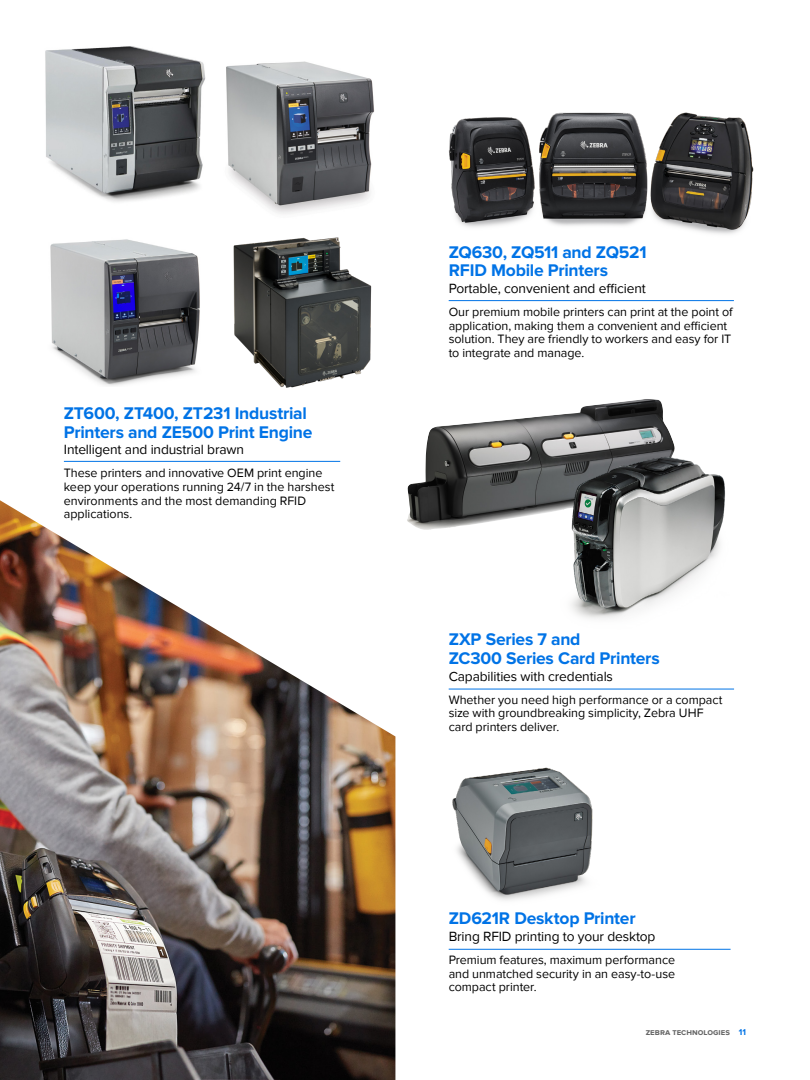
<style>
.page{position:relative;width:810px;height:1080px;background:#fff}
.page>*{position:absolute;margin:0;border:0;box-sizing:border-box;transform-origin:0 0}
.t1{font:700 17.5px/18.8px "Proxima Nova";letter-spacing:-.01em;color:#0073e6}
.t2{font:13.75px "Proxima Nova";letter-spacing:-.01em;color:#000}
.t3{font:12.5px/13.8px "Proxima Nova";letter-spacing:-.005em;color:#000}
.t4{font:700 8.75px "Proxima Nova";color:#666}
.s1{color:#0073e6}
</style>
<div class="page">
<img style="left:449px;top:112px;width:305px;height:122px">
<img style="left:45px;top:46px;width:161px;height:156px">
<img style="left:50px;top:239px;width:150px;height:147px">
<img style="left:226px;top:61px;width:149px;height:153px">
<img style="left:233px;top:237px;width:139px;height:151px">
<hr style="left:64px;top:461px;width:276px;height:1px;background:#0073e6">
<hr style="left:449px;top:300px;width:285px;height:1px;background:#0073e6">
<hr style="left:449px;top:949px;width:282px;height:1px;background:#0073e6">
<img style="left:452px;top:767px;width:141px;height:134px">
<img style="left:0;top:500px;width:395px;height:580px">
<img style="left:407px;top:399px;width:268px;height:131px">
<hr style="left:449px;top:689px;width:285px;height:1px;background:#0073e6">
<img style="left:555px;top:451px;width:170px;height:168px">
<h1 class="t1" style="left:64px;top:404px;width:250px">ZT600, ZT400, ZT231 Industrial<br>Printers and ZE500 Print Engine</h1>
<p class="t2" style="left:64px;top:442px;width:182px">Intelligent and industrial brawn</p>
<p class="t3" style="left:64px;top:466px;width:272px">These printers and innovative OEM print engine keep your operations running 24/7 in the harshest environments and the most demanding RFID applications.</p>
<h1 class="t1" style="left:449px;top:243px;width:199px">ZQ630, ZQ511 and ZQ521<br>RFID Mobile Printers</h1>
<p class="t2" style="left:449px;top:281px;width:199px">Portable, convenient and efficient</p>
<p class="t3" style="left:449px;top:305px;width:286px">Our premium mobile printers can print at the point of application, making them a convenient and efficient solution. They are friendly to workers and easy for IT to integrate and manage.</p>
<h1 class="t1" style="left:449px;top:631px;width:213px">ZXP Series 7 and<br>ZC300 Series Card Printers</h1>
<p class="t2" style="left:449px;top:669px;width:166px">Capabilities with credentials</p>
<p class="t3" style="left:449px;top:693px;width:275px">Whether you need high performance or a compact size with groundbreaking simplicity, Zebra UHF card printers deliver.</p>
<h1 class="t1" style="left:449px;top:910px;width:188px">ZD621R Desktop Printer</h1>
<p class="t2" style="left:449px;top:929px;width:208px">Bring RFID printing to your desktop</p>
<p class="t3" style="left:449px;top:953px;width:228px;text-align:justify">Premium features, maximum performance and unmatched security in an easy-to-use compact printer.</p>
<p class="t4" style="left:646px;top:1027px;width:102px">zebra technologies <span class="s1">11</span></p>
</div>
